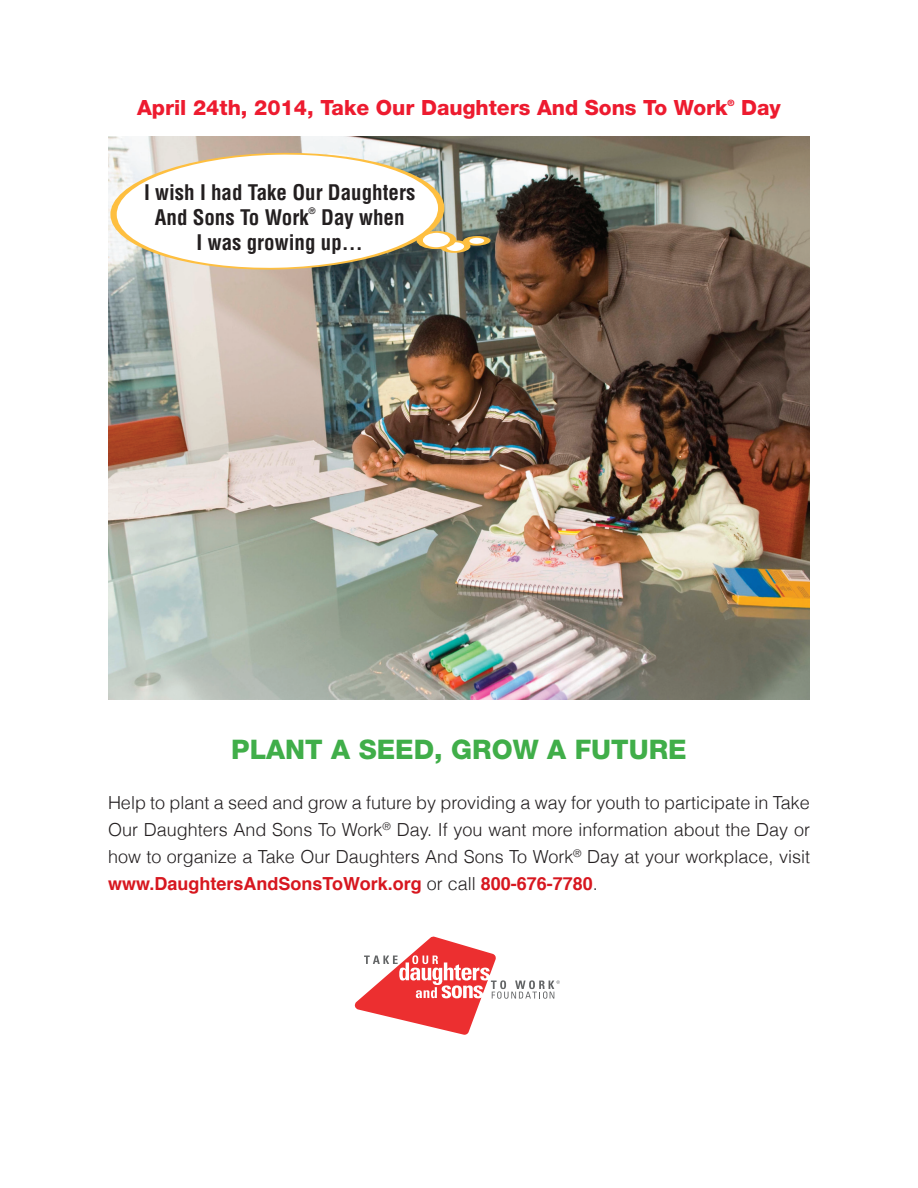
<style>
.page{position:relative;width:918px;height:1188px;background:#fff}
.page>*{position:absolute;margin:0;border:0;box-sizing:border-box;transform-origin:0 0}
.t1{font:800 27px "Helvetica Neue";color:#40ae49}
.t2{font:700 condensed 21px/25.2px "Helvetica";color:#231f20}
.t3{font:800 21px "Helvetica Neue";color:#ed1b2f}
.t4{font:300 18px/27px "Helvetica";color:#231f20;text-align:justify}
.t5{font:700 condensed 8.7px "Helvetica";color:#231f20}
.t6{font:800 8.7px "Helvetica Neue";color:#ed1b2f}
.s1{font-weight:700;color:#d7171f}
</style>
<div class="page">
<img style="left:108px;top:136px;width:702px;height:564px">
<svg style="left:108px;top:148px;width:341px;height:126px"></svg>
<svg style="left:443px;top:241px;width:24px;height:11px"></svg>
<div style="left:441px;top:240px;width:28px;height:14px;border:3px solid #febf40;border-radius:50%"></div>
<svg style="left:466px;top:237px;width:21px;height:8px"></svg>
<div style="left:464px;top:235px;width:25px;height:12px;border:3px solid #febf40;border-radius:50%"></div>
<svg style="left:420px;top:232px;width:33px;height:16px"></svg>
<div style="left:418px;top:230px;width:37px;height:20px;border:3px solid #febf40;border-radius:50%"></div>
<svg style="left:355px;top:936px;width:205px;height:99px"></svg>
<p class="t3" style="left:137px;top:95px;width:592px">April 24th, 2014, Take Our Daughters And Sons To Work</p>
<p class="t6" style="left:728px;top:98px;width:8px">®</p>
<p class="t3" style="left:741px;top:95px;width:41px">Day</p>
<p class="t2" style="left:155px;top:179px;width:262px;text-indent:-11px">I wish I had Take Our Daughters<br>And Sons To Work</p>
<p class="t5" style="left:309px;top:206px;width:9px">®</p>
<p class="t2" style="left:321px;top:205px;width:85px">Day when</p>
<p class="t2" style="left:197px;top:230px;width:168px">I was growing up...</p>
<p class="t1" style="left:231px;top:734px;width:457px">PLANT A SEED, GROW A FUTURE</p>
<p class="t4" style="left:108px;top:788px;width:704px">Help to plant a seed and grow a future by providing a way for youth to participate in Take Our Daughters And Sons To Work<sup>®</sup> Day. If you want more information about the Day or how to organize a Take Our Daughters And Sons To Work<sup>®</sup> Day at your workplace, visit <span class="s1">www.DaughtersAndSonsToWork.org</span> or call <span class="s1">800-676-7780</span>.</p>
</div>
